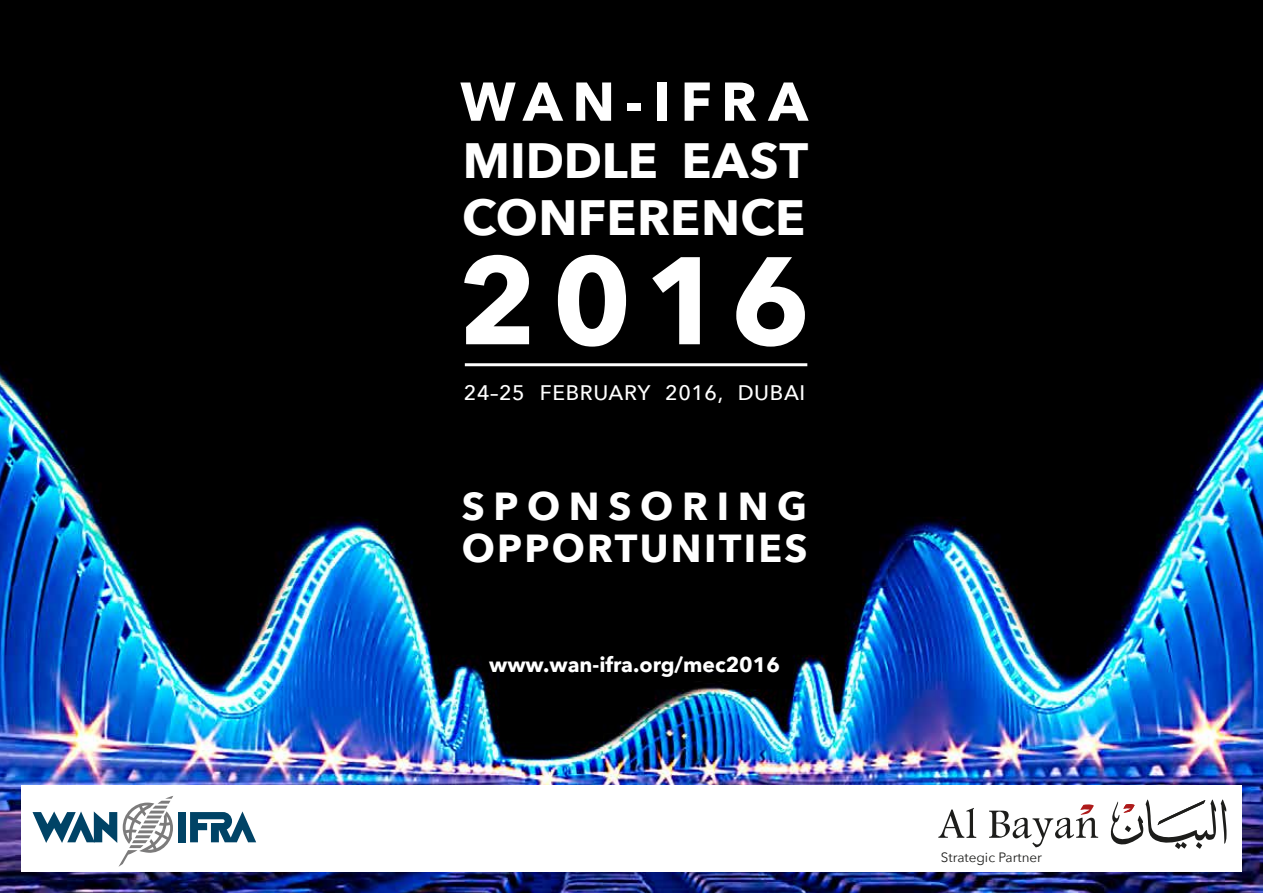
<style>
.page{position:relative;width:1263px;height:893px;background:#fff}
.page>*{position:absolute;margin:0;border:0;box-sizing:border-box;transform-origin:0 0}
.t1{font:700 123px "Avenir Next";color:#fff}
.t2{font:700 54px "Avenir Next";letter-spacing:.18em;color:#fff}
.t3{font:700 49.5px/57px "Avenir Next";letter-spacing:.005em;color:#fff}
.t4{font:700 39px/42px "Avenir Next";letter-spacing:.06em;color:#fff}
.t5{font:700 21px "Avenir Next";color:#fff}
.t6{font:500 21px "Avenir Next";letter-spacing:.03em;color:#fff}
.t7{font:13.5px "Avenir Next";color:#1d1d1b}
</style>
<div class="page">
<img style="left:0;top:0;width:1263px;height:893px">
<hr style="left:465px;top:363px;width:342px;height:3px;background:#fff">
<div style="left:21px;top:785px;width:1221px;height:87px;background:#fff"></div>
<svg style="left:190px;top:811px;width:66px;height:31px"></svg>
<div style="left:178px;top:812px;width:8px;height:30px;background:#004366"></div>
<svg style="left:33px;top:796px;width:140px;height:71px"></svg>
<svg style="left:1111px;top:799px;width:115px;height:50px"></svg>
<svg style="left:938px;top:808px;width:38px;height:30px"></svg>
<svg style="left:989px;top:804px;width:109px;height:43px"></svg>
<h2 class="t2" style="left:460px;top:55px;width:349px">WAN-IFRA</h2>
<h3 class="t3" style="left:462px;top:131px;width:348px">MIDDLE EAST<br>CONFERENCE</h3>
<h1 class="t1" style="left:458px;top:195px;width:354px">2016</h1>
<p class="t6" style="left:464px;top:375px;width:343px">24–25 FEBRUARY 2016, DUBAI</p>
<h3 class="t4" style="left:462px;top:485px;width:347px">SPONSORING<br>OPPORTUNITIES</h3>
<p class="t5" style="left:489px;top:646px;width:292px">www.wan-ifra.org/mec2016</p>
<p class="t7" style="left:941px;top:846px;width:103px">Strategic Partner</p>
</div>
